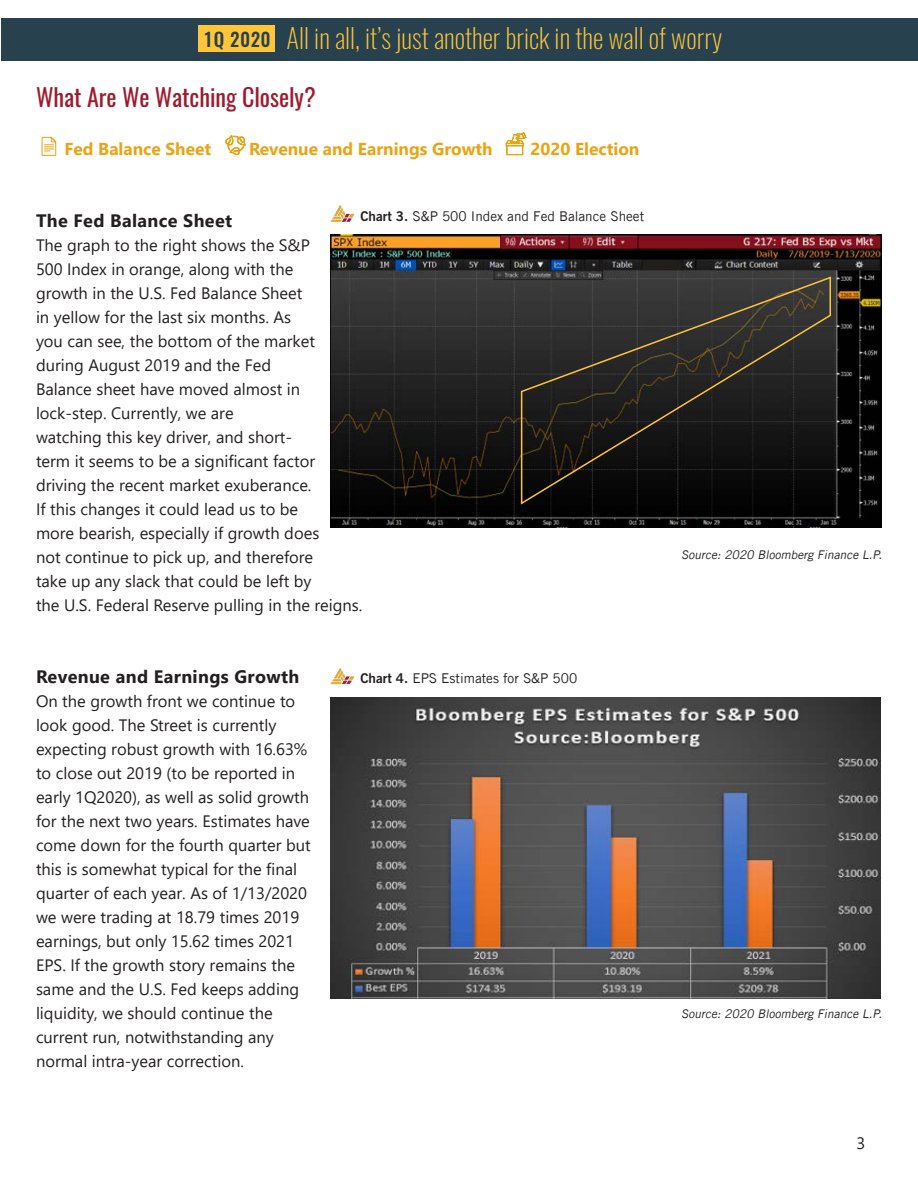
<style>
.page{position:relative;width:918px;height:1188px;background:#fff}
.page>*{position:absolute;margin:0;border:0;box-sizing:border-box;transform-origin:0 0}
.t1{font:200 27px "Oswald";color:#fec53a}
.t2{font:24px "Oswald";color:#9d1b2f}
.t3{font:700 18px "Segoe UI";letter-spacing:.02em;color:#231f20}
.t4{font:700 17.25px "Segoe UI";color:#e9a414}
.t5{font:16.5px/24px "Segoe UI";color:#231f20}
.t6{font:13.5px "Trade Gothic LT Std";color:#231f20}
.t7{font:italic 12px "Trade Gothic LT Std";color:#231f20}
.s1{font-weight:500;font-size:18.75px;color:#27414e}
.s2{font-family:"Trade Gothic LT Std Bd 2"}
</style>
<div class="page">
<div style="left:2px;top:18px;width:916px;height:42px;background:#27414e"></div>
<div style="left:199px;top:25px;width:76px;height:27px;background:#fec53a"></div>
<img style="left:330px;top:235px;width:552px;height:293px">
<img style="left:330px;top:697px;width:551px;height:301px">
<img style="left:330px;top:206px;width:24px;height:16px">
<img style="left:330px;top:669px;width:24px;height:16px">
<svg style="left:506px;top:132px;width:21px;height:23px"></svg>
<svg style="left:41px;top:136px;width:16px;height:20px"></svg>
<svg style="left:225px;top:135px;width:21px;height:20px"></svg>
<svg style="left:520px;top:275px;width:312px;height:231px;background:#252321"></svg>
<h1 class="t1" style="left:204px;top:20px;width:520px"><span class="s1">1Q 2020</span> All in all, it’s just another brick in the wall of worry</h1>
<p class="t2" style="left:36px;top:80px;width:281px">What Are We Watching Closely?</p>
<p class="t4" style="left:65px;top:132px;width:148px">Fed Balance Sheet</p>
<p class="t4" style="left:249px;top:132px;width:245px">Revenue and Earnings Growth</p>
<p class="t4" style="left:531px;top:132px;width:110px">2020 Election</p>
<p class="t6" style="left:360px;top:208px;width:285px"><span class="s2">Chart 3.</span> S&amp;P 500 Index and Fed Balance Sheet</p>
<p class="t3" style="left:36px;top:203px;width:198px">The Fed Balance Sheet</p>
<p class="t5" style="left:36px;top:231px;width:328px">The graph to the right shows the S&amp;P<br>500 Index in orange, along with the<br>growth in the U.S. Fed Balance Sheet<br>in yellow for the last six months. As<br>you can see, the bottom of the market during August 2019 and the Fed<br>Balance sheet have moved almost in lock-step. Currently, we are<br>watching this key driver, and short-<br>term it seems to be a significant factor driving the recent market exuberance.<br>If this changes it could lead us to be<br>more bearish, especially if growth does<br>not continue to pick up, and therefore<br>take up any slack that could be left by<br>the U.S. Federal Reserve pulling in the reigns.</p>
<p class="t3" style="left:36px;top:659px;width:265px">Revenue and Earnings Growth</p>
<p class="t5" style="left:36px;top:687px;width:276px">On the growth front we continue to look good. The Street is currently expecting robust growth with 16.63% to close out 2019 (to be reported in early 1Q2020), as well as solid growth for the next two years. Estimates have come down for the fourth quarter but this is somewhat typical for the final quarter of each year. As of 1/13/2020 we were trading at 18.79 times 2019 earnings, but only 15.62 times 2021<br>EPS. If the growth story remains the same and the U.S. Fed keeps adding liquidity, we should continue the current run, notwithstanding any normal intra-year correction.</p>
<p class="t6" style="left:360px;top:670px;width:219px"><span class="s2">Chart 4.</span> EPS Estimates for S&amp;P 500</p>
<p class="t7" style="left:681px;top:548px;width:205px">Source: 2020 Bloomberg Finance L.P.</p>
<p class="t7" style="left:681px;top:1006px;width:205px">Source: 2020 Bloomberg Finance L.P.</p>
<p class="t5" style="left:857px;top:1130px;width:10px">3</p>
</div>
